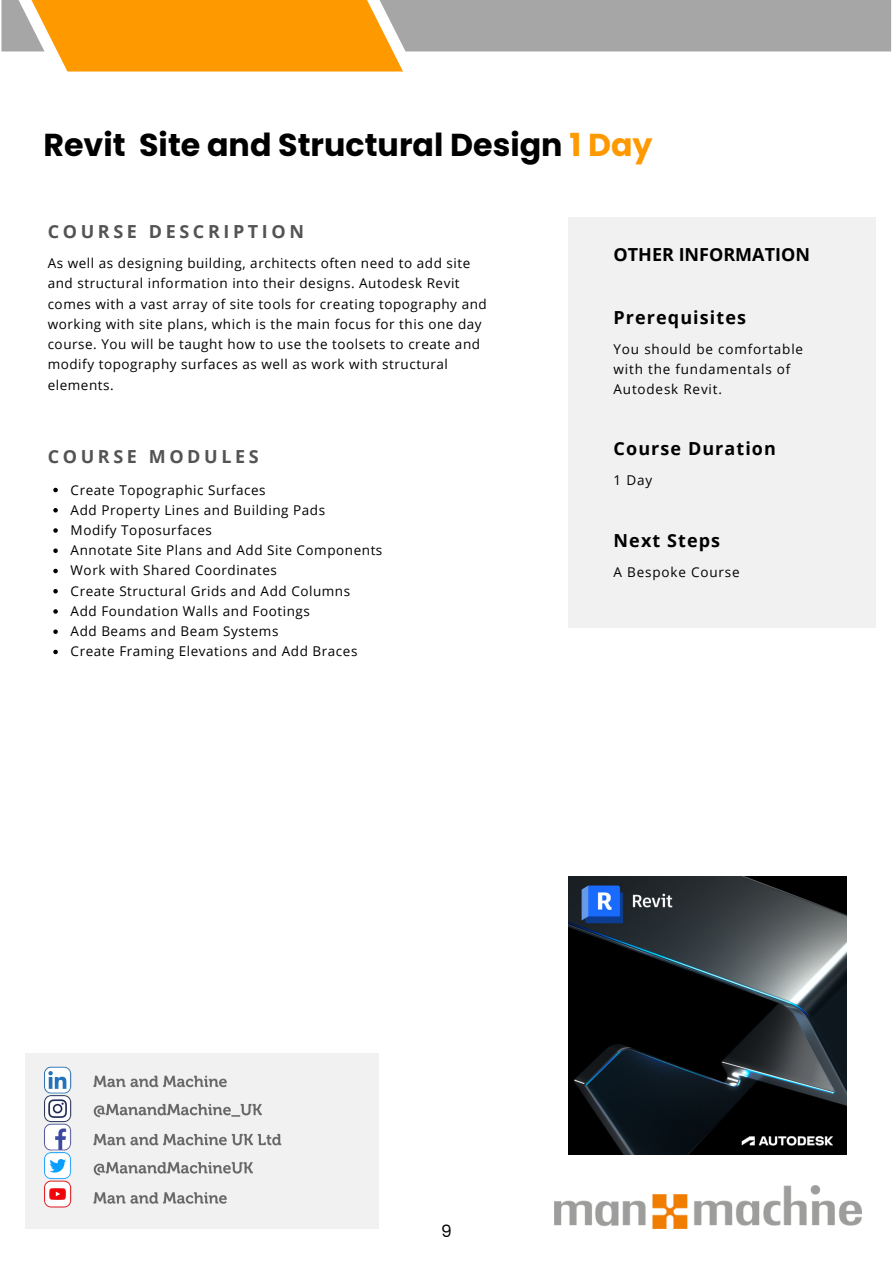
<style>
.page{position:relative;width:893px;height:1264px;background:#fff}
.page>*{position:absolute;margin:0;border:0;box-sizing:border-box;transform-origin:0 0}
.t1{font:700 31.65px "Poppins";color:#000}
.t2{font:700 18px "Open Sans";letter-spacing:.06em;color:#000}
.t3{font:700 18px "Open Sans";letter-spacing:.2em;color:#545454}
.t4{font:700 18px "Open Sans";color:#000}
.t5{font:16.95px "Poppins";color:#000}
.t6{font:13.5px/20.2px "Open Sans";letter-spacing:.04em;color:#000}
.t7{font:13.5px/20.2px "Open Sans";letter-spacing:.06em;color:#000}
.s1{color:#f90}
</style>
<div class="page">
<svg style="left:1px;top:0;width:890px;height:72px"></svg>
<div style="left:568px;top:217px;width:307px;height:410px;background:#f1f1f1"></div>
<img style="left:568px;top:876px;width:278px;height:278px">
<div style="left:25px;top:1053px;width:354px;height:175px;background:#f1f1f1"></div>
<img style="left:44px;top:1066px;width:19px;height:142px">
<img style="left:63px;top:1066px;width:219px;height:142px">
<img style="left:554px;top:1185px;width:307px;height:43px">
<svg style="left:53px;top:488px;width:5px;height:4px"></svg>
<svg style="left:53px;top:508px;width:5px;height:4px"></svg>
<svg style="left:53px;top:528px;width:5px;height:4px"></svg>
<svg style="left:53px;top:548px;width:5px;height:5px"></svg>
<svg style="left:53px;top:568px;width:5px;height:5px"></svg>
<svg style="left:53px;top:589px;width:5px;height:4px"></svg>
<svg style="left:53px;top:609px;width:5px;height:4px"></svg>
<svg style="left:53px;top:629px;width:5px;height:5px"></svg>
<svg style="left:53px;top:649px;width:5px;height:5px"></svg>
<p class="t1" style="left:43px;top:122px;width:610px">Revit Site and Structural Design <span class="s1">1 Day</span></p>
<p class="t3" style="left:48px;top:218px;width:258px">COURSE DESCRIPTION</p>
<p class="t6" style="left:48px;top:253px;width:440px">As well as designing building, architects often need to add site and structural information into their designs. Autodesk Revit comes with a vast array of site tools for creating topography and working with site plans, which is the main focus for this one day course. You will be taught how to use the toolsets to create and modify topography surfaces as well as work with structural elements.</p>
<p class="t3" style="left:48px;top:444px;width:212px">COURSE MODULES</p>
<p class="t6" style="left:71px;top:479px;width:196px">Create Topographic Surfaces</p>
<p class="t6" style="left:71px;top:499px;width:256px">Add Property Lines and Building Pads</p>
<p class="t6" style="left:71px;top:519px;width:143px">Modify Toposurfaces</p>
<p class="t6" style="left:71px;top:540px;width:313px">Annotate Site Plans and Add Site Components</p>
<p class="t6" style="left:71px;top:560px;width:208px">Work with Shared Coordinates</p>
<p class="t6" style="left:71px;top:580px;width:281px">Create Structural Grids and Add Columns</p>
<p class="t6" style="left:71px;top:600px;width:241px">Add Foundation Walls and Footings</p>
<p class="t6" style="left:71px;top:621px;width:209px">Add Beams and Beam Systems</p>
<p class="t6" style="left:71px;top:641px;width:288px">Create Framing Elevations and Add Braces</p>
<p class="t4" style="left:613px;top:242px;width:198px">OTHER INFORMATION</p>
<p class="t2" style="left:613px;top:304px;width:134px">Prerequisites</p>
<p class="t7" style="left:613px;top:338px;width:191px">You should be comfortable with the fundamentals of<br>Autodesk Revit.</p>
<p class="t2" style="left:613px;top:436px;width:164px">Course Duration</p>
<p class="t6" style="left:613px;top:470px;width:40px">1 Day</p>
<p class="t2" style="left:613px;top:527px;width:108px">Next Steps</p>
<p class="t7" style="left:613px;top:561px;width:127px">A Bespoke Course</p>
<p class="t5" style="left:441px;top:1219px;width:12px">9</p>
</div>
